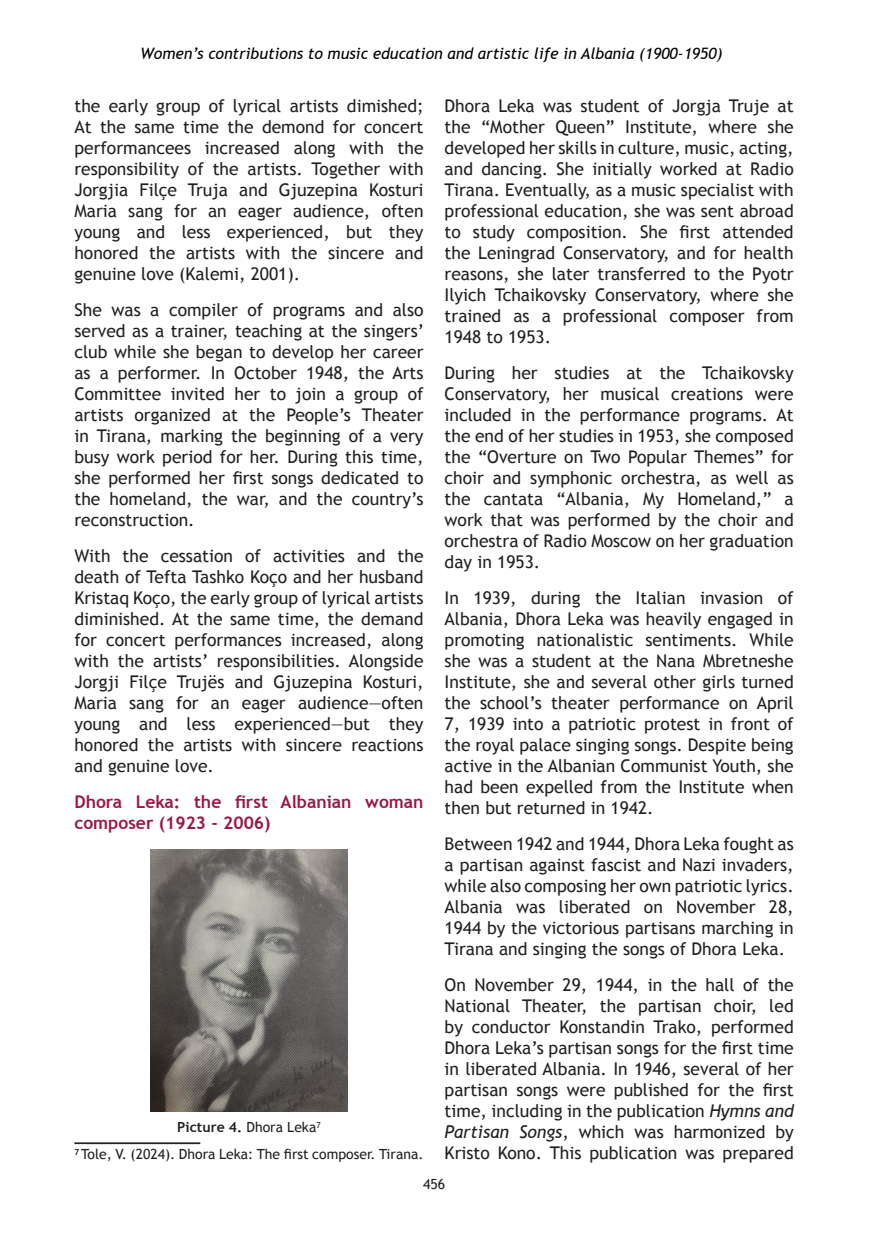
<style>
.page{position:relative;width:893px;height:1241px;background:#fff}
.page>*{position:absolute;margin:0;border:0;box-sizing:border-box;transform-origin:0 0}
.Metin_-_Gövde{font:17.5px/21px "Trebuchet MS";color:#231f20;text-align:justify}
.Metin_-_Başlık_3{font:700 17.5px/21px "Trebuchet MS";color:#9b1746}
.t1{font:italic 15.75px "Trebuchet MS";color:#000}
.Dipnot{font:14px "Trebuchet MS";color:#231f20}
.Örnek{font:700 14px "Trebuchet MS";color:#231f20}
.s1{font-weight:400}
.s2{font-style:italic}
</style>
<div class="page">
<img style="left:151px;top:849px;width:196px;height:262px">
<hr style="left:74px;top:1142px;width:126px;height:1px;background:#231f20">
<p class="t1" style="left:140px;top:44px;width:583px">Women’s contributions to music education and artistic life in Albania (1900-1950)</p>
<p class="Metin_-_Gövde" style="left:74px;top:96px;width:351px">the early group of lyrical artists dimished; At the same time the demond for concert performancees increased along with the responsibility of the artists. Together with Jorgjia Filçe Truja and Gjuzepina Kosturi Maria sang for an eager audience, often young and less experienced, but they honored the artists with the sincere and genuine love (Kalemi, 2001).</p>
<p class="Metin_-_Gövde" style="left:74px;top:300px;width:351px">She was a compiler of programs and also served as a trainer, teaching at the singers’ club while she began to develop her career as a performer. In October 1948, the Arts Committee invited her to join a group of artists organized at the People’s Theater in Tirana, marking the beginning of a very busy work period for her. During this time, she performed her first songs dedicated to the homeland, the war, and the country’s reconstruction.</p>
<p class="Metin_-_Gövde" style="left:74px;top:545px;width:351px">With the cessation of activities and the death of Tefta Tashko Koço and her husband Kristaq Koço, the early group of lyrical artists diminished. At the same time, the demand for concert performances increased, along with the artists’ responsibilities. Alongside Jorgji Filçe Trujës and Gjuzepina Kosturi, Maria sang for an eager audience—often young and less experienced—but they honored the artists with sincere reactions and genuine love.</p>
<p class="Metin_-_Başlık_3" style="left:74px;top:791px;width:351px">Dhora Leka: the first Albanian woman composer (1923 - 2006)</p>
<p class="Örnek" style="left:177px;top:1118px;width:145px">Picture 4. <span class="s1">Dhora Leka</span><sup>7</sup></p>
<p class="Dipnot" style="left:74px;top:1145px;width:351px"><sup>7</sup> Tole, V. (2024). Dhora Leka: The first composer. Tirana.</p>
<p class="Metin_-_Gövde" style="left:445px;top:96px;width:351px">Dhora Leka was student of Jorgja Truje at the “Mother Queen” Institute, where she developed her skills in culture, music, acting, and dancing. She initially worked at Radio Tirana. Eventually, as a music specialist with professional education, she was sent abroad to study composition. She first attended the Leningrad Conservatory, and for health reasons, she later transferred to the Pyotr Ilyich Tchaikovsky Conservatory, where she trained as a professional composer from 1948 to 1953.</p>
<p class="Metin_-_Gövde" style="left:445px;top:363px;width:351px">During her studies at the Tchaikovsky Conservatory, her musical creations were included in the performance programs. At the end of her studies in 1953, she composed the “Overture on Two Popular Themes” for choir and symphonic orchestra, as well as the cantata “Albania, My Homeland,” a work that was performed by the choir and orchestra of Radio Moscow on her graduation day in 1953.</p>
<p class="Metin_-_Gövde" style="left:445px;top:587px;width:351px">In 1939, during the Italian invasion of Albania, Dhora Leka was heavily engaged in promoting nationalistic sentiments. While she was a student at the Nana Mbretneshe Institute, she and several other girls turned the school’s theater performance on April 7, 1939 into a patriotic protest in front of the royal palace singing songs. Despite being active in the Albanian Communist Youth, she had been expelled from the Institute when then but returned in 1942.</p>
<p class="Metin_-_Gövde" style="left:445px;top:833px;width:351px">Between 1942 and 1944, Dhora Leka fought as a partisan against fascist and Nazi invaders, while also composing her own patriotic lyrics.<br>Albania was liberated on November 28, 1944 by the victorious partisans marching in Tirana and singing the songs of Dhora Leka.</p>
<p class="Metin_-_Gövde" style="left:445px;top:974px;width:351px">On November 29, 1944, in the hall of the National Theater, the partisan choir, led by conductor Konstandin Trako, performed Dhora Leka’s partisan songs for the first time in liberated Albania. In 1946, several of her partisan songs were published for the first time, including in the publication <span class="s2">Hymns and Partisan Songs</span>, which was harmonized by Kristo Kono. This publication was prepared</p>
<p class="Dipnot" style="left:423px;top:1175px;width:24px">456</p>
</div>
